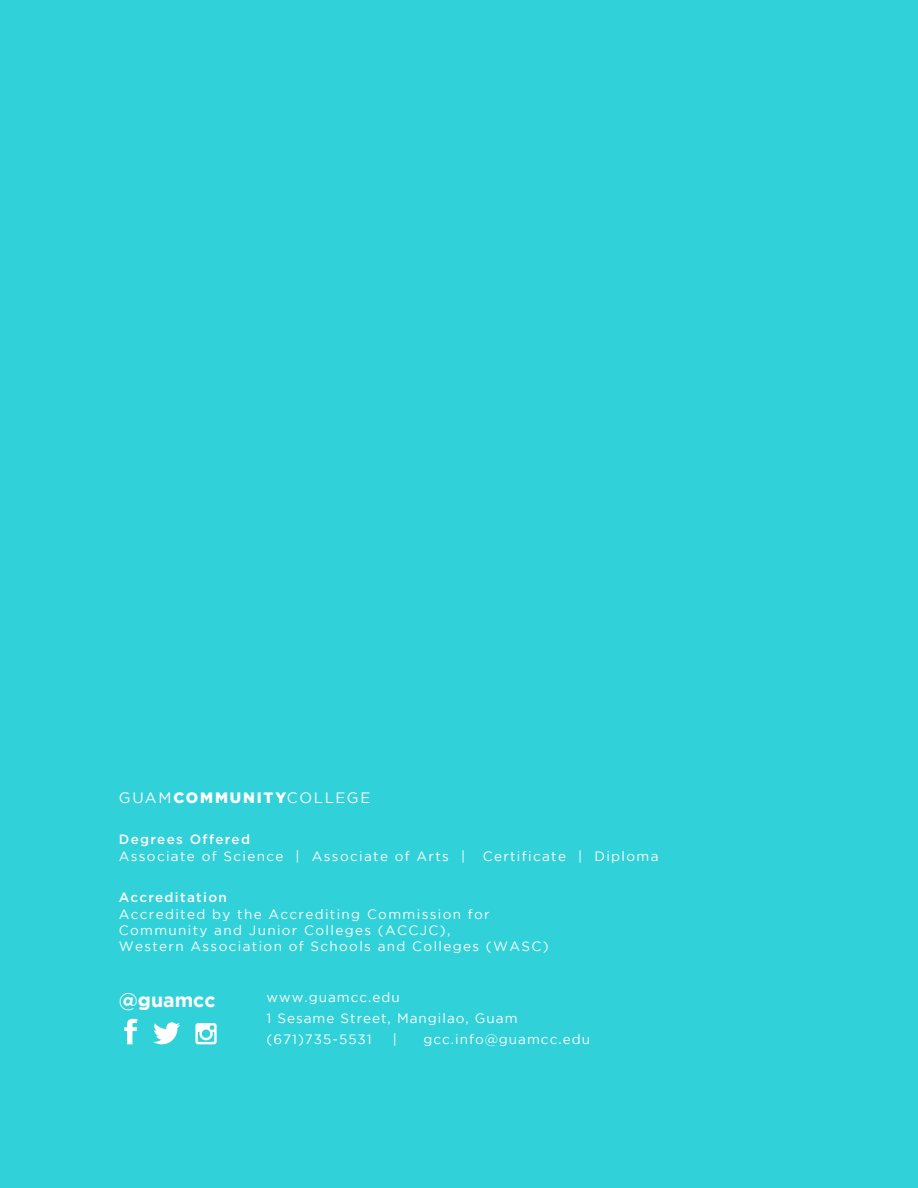
<style>
.page{position:relative;width:918px;height:1188px;background:#30d1d9}
.page>*{position:absolute;margin:0;border:0;box-sizing:border-box;transform-origin:0 0}
.t1{font:700 19.5px "Gotham";color:#fff}
.t2{font:15px "Gotham";letter-spacing:.105em;color:#fff}
.t3{font:13.5px/16.2px "Gotham";letter-spacing:.1em;color:#fff}
.t4{font:13.5px/21px "Gotham";letter-spacing:.075em;color:#fff}
.t5{font:500 13.5px "Gotham";letter-spacing:.1em;color:#fff}
.s1{font-weight:900}
</style>
<div class="page">
<svg style="left:195px;top:1023px;width:22px;height:21px"></svg>
<svg style="left:124px;top:1019px;width:14px;height:25px"></svg>
<svg style="left:153px;top:1022px;width:27px;height:22px"></svg>
<p class="t2" style="left:119px;top:789px;width:253px">GUAM<span class="s1">COMMUNITY</span>COLLEGE</p>
<p class="t5" style="left:119px;top:831px;width:133px">Degrees Offered</p>
<p class="t3" style="left:119px;top:848px;width:348px">Associate of Science | Associate of Arts |</p>
<p class="t3" style="left:483px;top:848px;width:177px">Certificate | Diploma</p>
<p class="t5" style="left:119px;top:889px;width:110px">Accreditation</p>
<p class="t3" style="left:119px;top:906px;width:431px">Accredited by the Accrediting Commission for<br>Community and Junior Colleges (ACCJC),<br>Western Association of Schools and Colleges (WASC)</p>
<h1 class="t1" style="left:119px;top:988px;width:98px">@guamcc</h1>
<p class="t4" style="left:267px;top:987px;width:253px">www.guamcc.edu<br>1 Sesame Street, Mangilao, Guam (671)735-5531</p>
<p class="t3" style="left:393px;top:1031px;width:6px">|</p>
<p class="t4" style="left:423px;top:1029px;width:168px">gcc.info@guamcc.edu</p>
</div>
